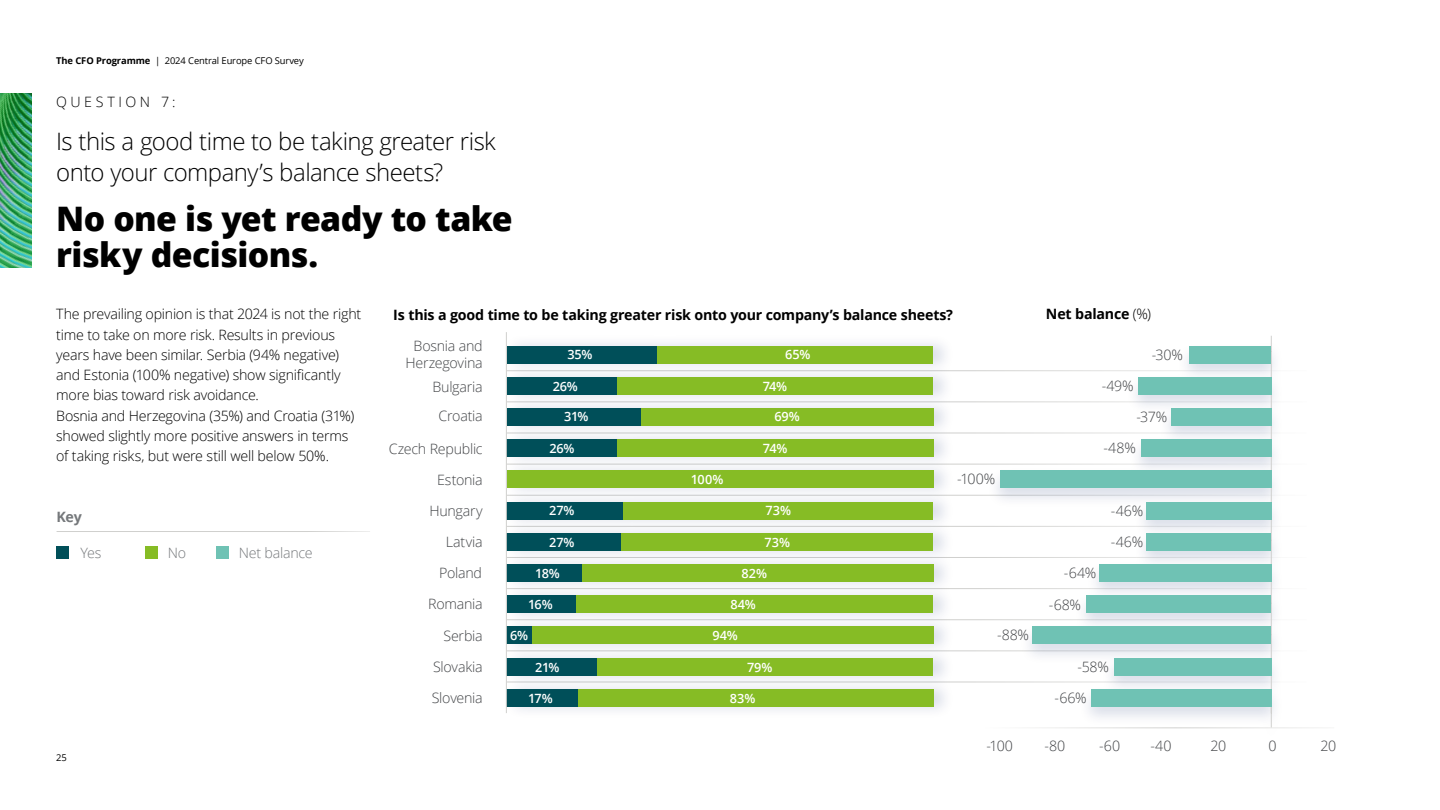
<style>
.page{position:relative;width:1440px;height:810px;background:#fff}
.page>*{position:absolute;margin:0;border:0;box-sizing:border-box;transform-origin:0 0}
.t1{font:800 33.75px/36.8px "Open Sans";letter-spacing:-.02em;color:#000}
.t2{font:300 24px/30.8px "Open Sans";letter-spacing:-.025em;color:#000}
.t3{font:300 14.25px/20.2px "Open Sans";letter-spacing:-.015em;color:#000}
.t4{font:300 14.25px/31.1px "Open Sans";letter-spacing:-.015em;color:#424447;text-align:center}
.t5{font:700 14.25px "Open Sans";letter-spacing:-.015em;color:#000}
.t6{font:300 14.25px "Open Sans";letter-spacing:-.015em;color:#75787b}
.t7{font:300 14.25px "Open Sans";letter-spacing:.245em;color:#000}
.t8{font:700 14.25px "Open Sans";color:#75787b}
.t9{font:600 12.75px "Open Sans";letter-spacing:-.01em;color:#fff}
.t10{font:9.38px "Open Sans";letter-spacing:-.01em;color:#000}
.s1{font-weight:700}
.s2{font-weight:300}
</style>
<div class="page">
<hr style="left:507px;top:464px;width:800px;height:1px;background:#d0d0ce">
<hr style="left:507px;top:433px;width:800px;height:1px;background:#d0d0ce">
<hr style="left:507px;top:401px;width:800px;height:1px;background:#d0d0ce">
<hr style="left:507px;top:370px;width:800px;height:1px;background:#d0d0ce">
<hr style="left:507px;top:495px;width:800px;height:1px;background:#d0d0ce">
<hr style="left:507px;top:526px;width:800px;height:1px;background:#d0d0ce">
<hr style="left:507px;top:588px;width:800px;height:1px;background:#d0d0ce">
<hr style="left:507px;top:557px;width:800px;height:1px;background:#d0d0ce">
<hr style="left:507px;top:650px;width:800px;height:1px;background:#d0d0ce">
<hr style="left:507px;top:682px;width:800px;height:1px;background:#d0d0ce">
<hr style="left:507px;top:619px;width:800px;height:1px;background:#d0d0ce">
<div style="left:502px;top:333px;width:453px;height:387px;background:#012169;opacity:.15"></div>
<div style="left:657px;top:346px;width:276px;height:17px;background:#86bc25"></div>
<div style="left:617px;top:377px;width:316px;height:17px;background:#86bc25"></div>
<div style="left:641px;top:408px;width:292px;height:18px;background:#86bc25"></div>
<div style="left:617px;top:440px;width:316px;height:17px;background:#86bc25"></div>
<div style="left:507px;top:471px;width:426px;height:17px;background:#86bc25"></div>
<div style="left:623px;top:502px;width:310px;height:17px;background:#86bc25"></div>
<div style="left:621px;top:533px;width:312px;height:17px;background:#86bc25"></div>
<div style="left:582px;top:564px;width:351px;height:18px;background:#86bc25"></div>
<div style="left:576px;top:596px;width:357px;height:17px;background:#86bc25"></div>
<div style="left:532px;top:627px;width:401px;height:17px;background:#86bc25"></div>
<div style="left:597px;top:658px;width:336px;height:17px;background:#86bc25"></div>
<div style="left:578px;top:689px;width:355px;height:17px;background:#86bc25"></div>
<div style="left:507px;top:346px;width:150px;height:17px;background:#004f59"></div>
<div style="left:507px;top:377px;width:109px;height:17px;background:#004f59"></div>
<div style="left:507px;top:408px;width:134px;height:18px;background:#004f59"></div>
<div style="left:507px;top:440px;width:110px;height:17px;background:#004f59"></div>
<div style="left:507px;top:502px;width:116px;height:17px;background:#004f59"></div>
<div style="left:507px;top:533px;width:114px;height:17px;background:#004f59"></div>
<div style="left:507px;top:564px;width:75px;height:18px;background:#004f59"></div>
<div style="left:507px;top:596px;width:68px;height:17px;background:#004f59"></div>
<div style="left:507px;top:627px;width:25px;height:17px;background:#004f59"></div>
<div style="left:507px;top:658px;width:90px;height:17px;background:#004f59"></div>
<div style="left:507px;top:689px;width:71px;height:17px;background:#004f59"></div>
<div style="left:987px;top:334px;width:297px;height:412px;background:#012169;opacity:.15"></div>
<hr style="left:1271px;top:336px;width:1px;height:392px;background:#d0d0ce">
<div style="left:1189px;top:346px;width:82px;height:17px;background:#6fc2b4"></div>
<div style="left:1138px;top:377px;width:133px;height:17px;background:#6fc2b4"></div>
<div style="left:1171px;top:408px;width:100px;height:18px;background:#6fc2b4"></div>
<div style="left:1141px;top:440px;width:130px;height:17px;background:#6fc2b4"></div>
<div style="left:1000px;top:471px;width:271px;height:17px;background:#6fc2b4"></div>
<div style="left:1146px;top:502px;width:125px;height:17px;background:#6fc2b4"></div>
<div style="left:1146px;top:533px;width:125px;height:17px;background:#6fc2b4"></div>
<div style="left:1099px;top:564px;width:172px;height:18px;background:#6fc2b4"></div>
<div style="left:1087px;top:596px;width:184px;height:17px;background:#6fc2b4"></div>
<div style="left:1032px;top:627px;width:239px;height:17px;background:#6fc2b4"></div>
<div style="left:1114px;top:658px;width:157px;height:17px;background:#6fc2b4"></div>
<div style="left:1091px;top:689px;width:180px;height:17px;background:#6fc2b4"></div>
<img style="left:0;top:94px;width:32px;height:174px">
<hr style="left:57px;top:531px;width:313px;height:1px;background:#d0d0ce">
<div style="left:57px;top:546px;width:12px;height:12px;background:#004f59"></div>
<div style="left:145px;top:546px;width:13px;height:12px;background:#86bc25"></div>
<div style="left:216px;top:547px;width:13px;height:12px;background:#6fc2b4"></div>
<hr style="left:985px;top:727px;width:349px;height:1px;background:#fff">
<hr style="left:506px;top:332px;width:1px;height:381px;background:#d0d0ce">
<p class="t10" style="left:56px;top:54px;width:249px"><span class="s1">The CFO Programme</span> | 2024 Central Europe CFO Survey</p>
<p class="t7" style="left:56px;top:92px;width:121px">QUESTION 7:</p>
<h2 class="t2" style="left:56px;top:125px;width:441px">Is this a good time to be taking greater risk onto your company’s balance sheets?</h2>
<h1 class="t1" style="left:56px;top:198px;width:458px">No one is yet ready to take risky decisions.</h1>
<p class="t3" style="left:56px;top:304px;width:307px">The prevailing opinion is that 2024 is not the right time to take on more risk. Results in previous years have been similar. Serbia (94% negative) and Estonia (100% negative) show significantly more bias toward risk avoidance.<br>Bosnia and Herzegovina (35%) and Croatia (31%) showed slightly more positive answers in terms of taking risks, but were still well below 50%.</p>
<p class="t8" style="left:57px;top:507px;width:27px">Key</p>
<p class="t6" style="left:81px;top:543px;width:22px">Yes</p>
<p class="t6" style="left:168px;top:543px;width:20px">No</p>
<p class="t6" style="left:239px;top:543px;width:76px">Net balance</p>
<p class="t5" style="left:393px;top:304px;width:561px">Is this a good time to be taking greater risk onto your company’s balance sheets?</p>
<p class="t9" style="left:567px;top:345px;width:27px">35%</p>
<p class="t9" style="left:553px;top:378px;width:27px">26%</p>
<p class="t9" style="left:564px;top:408px;width:26px">31%</p>
<p class="t4" style="left:406px;top:337px;width:79px;line-height:17.1px">Bosnia and<br>Herzegovina</p>
<p class="t4" style="left:433px;top:371px;width:52px;line-height:29.8px">Bulgaria<br>Croatia</p>
<p class="t4" style="left:389px;top:433px;width:95px;text-align:right">Czech Republic<br>Estonia<br>Hungary<br>Latvia<br>Poland</p>
<p class="t4" style="left:428px;top:588px;width:56px;text-align:right">Romania<br>Serbia<br>Slovakia<br>Slovenia</p>
<p class="t9" style="left:785px;top:345px;width:27px">65%</p>
<p class="t9" style="left:763px;top:377px;width:26px">74%</p>
<p class="t9" style="left:774px;top:408px;width:27px">69%</p>
<p class="t9" style="left:763px;top:440px;width:26px">74%</p>
<p class="t9" style="left:549px;top:440px;width:27px">26%</p>
<p class="t4" style="left:957px;top:463px;width:40px">-100%</p>
<p class="t9" style="left:691px;top:471px;width:34px">100%</p>
<p class="t9" style="left:549px;top:502px;width:27px">27%</p>
<p class="t9" style="left:549px;top:533px;width:27px">27%</p>
<p class="t9" style="left:535px;top:565px;width:26px">18%</p>
<p class="t9" style="left:766px;top:502px;width:27px">73%</p>
<p class="t9" style="left:765px;top:533px;width:27px">73%</p>
<p class="t9" style="left:742px;top:565px;width:27px">82%</p>
<p class="t9" style="left:528px;top:596px;width:26px">16%</p>
<p class="t9" style="left:730px;top:596px;width:27px">84%</p>
<p class="t4" style="left:997px;top:619px;width:33px">-88%</p>
<p class="t9" style="left:510px;top:627px;width:20px">6%</p>
<p class="t9" style="left:712px;top:627px;width:27px">94%</p>
<p class="t9" style="left:535px;top:658px;width:26px">21%</p>
<p class="t9" style="left:747px;top:658px;width:27px">79%</p>
<p class="t9" style="left:528px;top:689px;width:26px">17%</p>
<p class="t9" style="left:730px;top:689px;width:27px">83%</p>
<p class="t5" style="left:1046px;top:304px;width:107px">Net balance <span class="s2">(%)</span></p>
<p class="t4" style="left:1102px;top:370px;width:33px">-49%</p>
<p class="t4" style="left:1152px;top:339px;width:33px">-30%</p>
<p class="t4" style="left:1136px;top:401px;width:32px">-37%</p>
<p class="t4" style="left:1103px;top:432px;width:34px">-48%</p>
<p class="t4" style="left:1064px;top:557px;width:34px">-64%</p>
<p class="t4" style="left:1049px;top:589px;width:34px">-68%</p>
<p class="t4" style="left:1111px;top:495px;width:34px;line-height:30.9px;text-align:left">-46% -46%</p>
<p class="t4" style="left:1077px;top:650px;width:33px">-58%</p>
<p class="t4" style="left:1055px;top:682px;width:34px">-66%</p>
<p class="t10" style="left:56px;top:751px;width:12px">25</p>
<p class="t4" style="left:986px;top:730px;width:28px">-100</p>
<p class="t4" style="left:1045px;top:730px;width:22px">-80</p>
<p class="t4" style="left:1099px;top:730px;width:22px">-60</p>
<p class="t4" style="left:1150px;top:730px;width:23px">-40</p>
<p class="t4" style="left:1211px;top:730px;width:17px">20</p>
<p class="t4" style="left:1269px;top:730px;width:10px">0</p>
<p class="t4" style="left:1321px;top:730px;width:17px">20</p>
</div>
